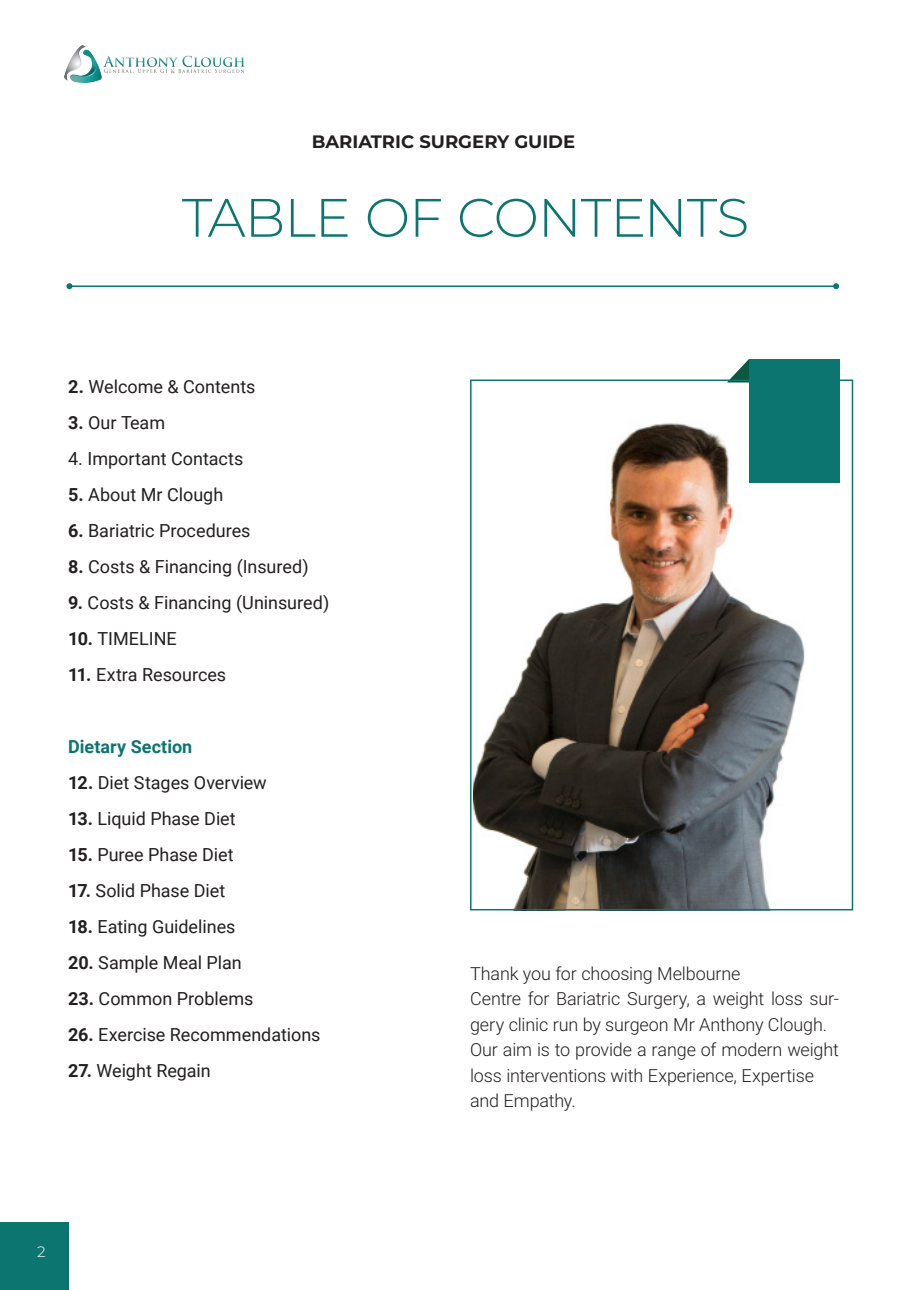
<style>
.page{position:relative;width:920px;height:1290px;background:#fff}
.page>*{position:absolute;margin:0;border:0;box-sizing:border-box;transform-origin:0 0}
.t1{font:300 54px "Montserrat";letter-spacing:-.02em;color:#0d7570}
.SUB{font:18px "Roboto";color:#231f20}
.TXT{font:300 18px/25.5px "Roboto";letter-spacing:-.01em;color:#231f20}
.SUB-2{font:700 18px "Montserrat";color:#231f20}
.SUB-3{font:700 18px "Roboto";letter-spacing:.005em;color:#0d7570}
.t2{font:300 15px "Montserrat";color:#fff}
.s1{font-weight:700}
</style>
<div class="page">
<div style="left:0;top:1223px;width:68px;height:67px;background:#0d7570"></div>
<img style="left:64px;top:46px;width:181px;height:36px">
<img style="left:473px;top:380px;width:381px;height:530px">
<svg style="left:730px;top:359px;width:19px;height:20px"></svg>
<div style="left:470px;top:379px;width:383px;height:531px;border:2px solid #0d7570"></div>
<div style="left:749px;top:359px;width:91px;height:123px;background:#0d7570"></div>
<hr style="left:69px;top:285px;width:767px;height:2px;background:#0d7570">
<svg style="left:66px;top:283px;width:6px;height:6px"></svg>
<svg style="left:833px;top:283px;width:6px;height:6px"></svg>
<p class="SUB-2" style="left:312px;top:129px;width:265px">BARIATRIC SURGERY GUIDE</p>
<p class="t1" style="left:182px;top:181px;width:569px">TABLE OF CONTENTS</p>
<p class="SUB" style="left:68px;top:374px;width:189px"><span class="s1">2.</span> Welcome &amp; Contents</p>
<p class="SUB" style="left:68px;top:410px;width:98px"><span class="s1">3.</span> Our Team</p>
<p class="SUB" style="left:68px;top:446px;width:177px">4. Important Contacts</p>
<p class="SUB" style="left:68px;top:482px;width:157px"><span class="s1">5.</span> About Mr Clough</p>
<p class="SUB" style="left:68px;top:518px;width:184px"><span class="s1">6.</span> Bariatric Procedures</p>
<p class="SUB" style="left:68px;top:554px;width:242px"><span class="s1">8.</span> Costs &amp; Financing (Insured)</p>
<p class="SUB" style="left:68px;top:590px;width:263px"><span class="s1">9.</span> Costs &amp; Financing (Uninsured)</p>
<p class="SUB" style="left:68px;top:626px;width:110px"><span class="s1">10.</span> TIMELINE</p>
<p class="SUB" style="left:68px;top:662px;width:159px"><span class="s1">11.</span> Extra Resources</p>
<p class="SUB-3" style="left:68px;top:734px;width:126px">Dietary Section</p>
<p class="SUB" style="left:68px;top:770px;width:200px"><span class="s1">12.</span> Diet Stages Overview</p>
<p class="SUB" style="left:68px;top:806px;width:169px"><span class="s1">13.</span> Liquid Phase Diet</p>
<p class="SUB" style="left:68px;top:842px;width:167px"><span class="s1">15.</span> Puree Phase Diet</p>
<p class="SUB" style="left:68px;top:878px;width:158px"><span class="s1">17.</span> Solid Phase Diet</p>
<p class="SUB" style="left:68px;top:914px;width:169px"><span class="s1">18.</span> Eating Guidelines</p>
<p class="SUB" style="left:68px;top:950px;width:175px"><span class="s1">20.</span> Sample Meal Plan</p>
<p class="SUB" style="left:68px;top:986px;width:187px"><span class="s1">23.</span> Common Problems</p>
<p class="SUB" style="left:68px;top:1022px;width:254px"><span class="s1">26.</span> Exercise Recommendations</p>
<p class="SUB" style="left:68px;top:1058px;width:144px"><span class="s1">27.</span> Weight Regain</p>
<p class="t2" style="left:37px;top:1241px;width:10px">2</p>
<p class="TXT" style="left:470px;top:960px;width:272px">Thank you for choosing Melbourne</p>
<p class="TXT" style="left:470px;top:985px;width:370px">Centre for Bariatric Surgery, a weight loss sur&shy;gery clinic run by surgeon Mr Anthony Clough.</p>
<p class="TXT" style="left:470px;top:1036px;width:370px">Our aim is to provide a range of modern weight loss interventions with Experience, Expertise</p>
<p class="TXT" style="left:470px;top:1087px;width:107px">and Empathy.</p>
</div>
